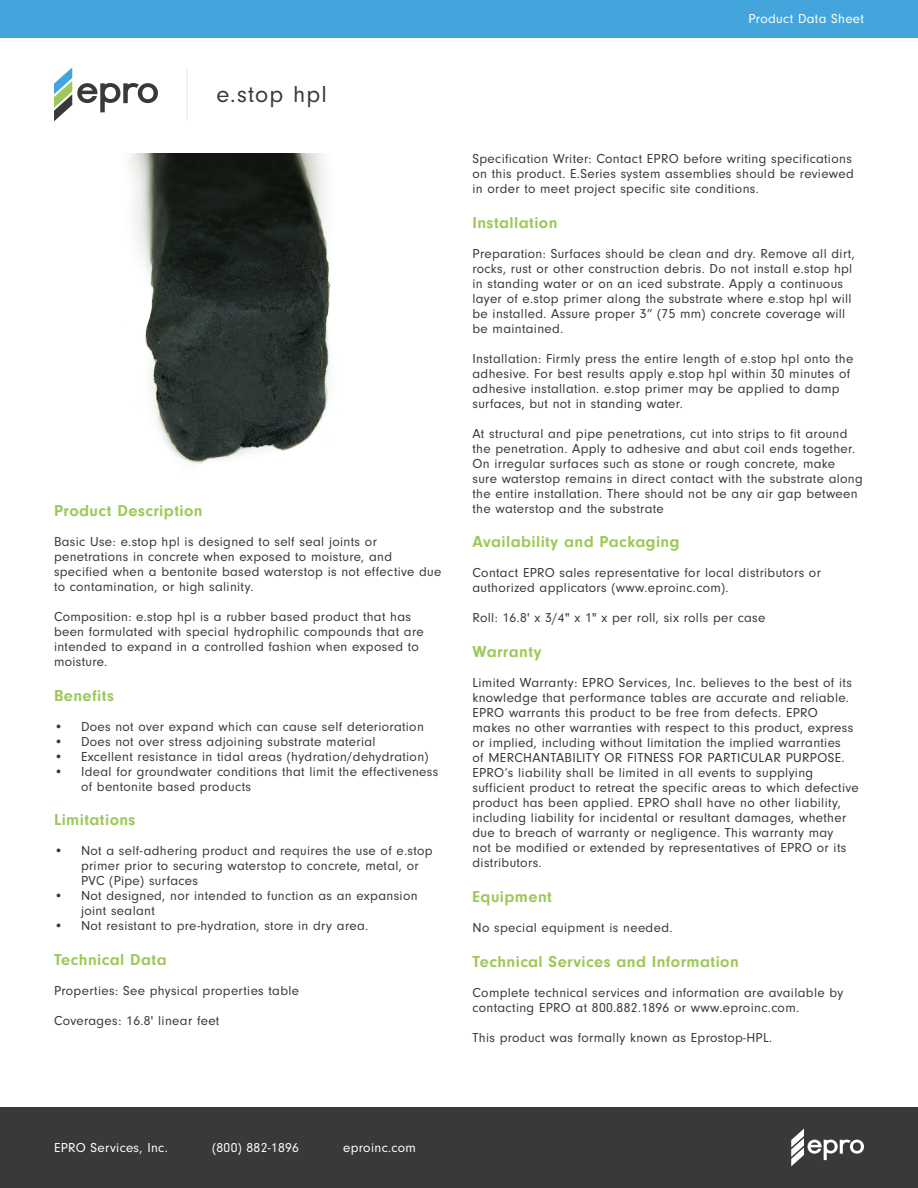
<style>
.page{position:relative;width:918px;height:1188px;background:#fff}
.page>*{position:absolute;margin:0;border:0;box-sizing:border-box;transform-origin:0 0}
.t1{font:24px "Neuzeit Gro";letter-spacing:.05em;color:#393938}
.t2{font:700 16.5px "Neuzeit Gro";letter-spacing:.025em;color:#9ec859}
.t3{font:13.5px/15px "Neuzeit Gro";letter-spacing:.025em;color:#393938}
.t4{font:13.5px "Neuzeit Gro";letter-spacing:.025em;color:#fff}
</style>
<div class="page">
<div style="left:0;top:0;width:918px;height:38px;background:#44a5dc"></div>
<svg style="left:54px;top:67px;width:104px;height:54px"></svg>
<hr style="left:186px;top:67px;width:2px;height:54px;background:#eff0f0">
<div style="left:0;top:1107px;width:918px;height:81px;background:#393938"></div>
<svg style="left:791px;top:1129px;width:73px;height:37px"></svg>
<img style="left:129px;top:154px;width:202px;height:310px">
<h1 class="t1" style="left:216px;top:82px;width:112px">e.stop hpl</h1>
<p class="t2" style="left:54px;top:501px;width:150px">Product Description</p>
<p class="t3" style="left:54px;top:534px;width:389px">Basic Use: e.stop hpl is designed to self seal joints or penetrations in concrete when exposed to moisture, and specified when a bentonite based waterstop is not effective due to contamination, or high salinity.</p>
<p class="t3" style="left:54px;top:609px;width:371px">Composition: e.stop hpl is a rubber based product that has been formulated with special hydrophilic compounds that are intended to expand in a controlled fashion when exposed to moisture.</p>
<p class="t2" style="left:54px;top:686px;width:61px">Benefits</p>
<p class="t3" style="left:54px;top:719px;width:371px">• Does not over expand which can cause self deterioration</p>
<p class="t3" style="left:54px;top:734px;width:323px">• Does not over stress adjoining substrate material</p>
<p class="t3" style="left:54px;top:749px;width:376px">• Excellent resistance in tidal areas (hydration/dehydration)</p>
<p class="t3" style="left:81px;top:764px;width:359px;text-indent:-27px">• Ideal for groundwater conditions that limit the effectiveness of bentonite based products</p>
<p class="t2" style="left:54px;top:811px;width:83px">Limitations</p>
<p class="t3" style="left:81px;top:844px;width:353px;text-indent:-27px">• Not a self-adhering product and requires the use of e.stop primer prior to securing waterstop to concrete, metal, or<br>PVC (Pipe) surfaces</p>
<p class="t3" style="left:81px;top:889px;width:338px;text-indent:-27px">• Not designed, nor intended to function as an expansion joint sealant</p>
<p class="t3" style="left:54px;top:919px;width:316px">• Not resistant to pre-hydration, store in dry area.</p>
<p class="t2" style="left:54px;top:951px;width:114px">Technical Data</p>
<p class="t3" style="left:54px;top:984px;width:247px">Properties: See physical properties table</p>
<p class="t3" style="left:54px;top:1014px;width:167px">Coverages: 16.8' linear feet</p>
<p class="t4" style="left:748px;top:12px;width:117px">Product Data Sheet</p>
<p class="t3" style="left:472px;top:151px;width:383px">Specification Writer: Contact EPRO before writing specifications on this product. E.Series system assemblies should be reviewed in order to meet project specific site conditions.</p>
<p class="t2" style="left:472px;top:213px;width:86px">Installation</p>
<p class="t3" style="left:472px;top:246px;width:384px">Preparation: Surfaces should be clean and dry. Remove all dirt, rocks, rust or other construction debris. Do not install e.stop hpl in standing water or on an iced substrate. Apply a continuous layer of e.stop primer along the substrate where e.stop hpl will be installed. Assure proper 3” (75 mm) concrete coverage will be maintained.</p>
<p class="t3" style="left:472px;top:351px;width:382px">Installation: Firmly press the entire length of e.stop hpl onto the adhesive. For best results apply e.stop hpl within 30 minutes of adhesive installation. e.stop primer may be applied to damp surfaces, but not in standing water.</p>
<p class="t3" style="left:472px;top:426px;width:392px">At structural and pipe penetrations, cut into strips to fit around the penetration. Apply to adhesive and abut coil ends together.<br>On irregular surfaces such as stone or rough concrete, make sure waterstop remains in direct contact with the substrate along the entire installation. There should not be any air gap between the waterstop and the substrate</p>
<p class="t2" style="left:472px;top:533px;width:209px">Availability and Packaging</p>
<p class="t3" style="left:472px;top:566px;width:350px">Contact EPRO sales representative for local distributors or authorized applicators (www.eproinc.com).</p>
<p class="t3" style="left:472px;top:611px;width:294px">Roll: 16.8' x 3/4" x 1" x per roll, six rolls per case</p>
<p class="t2" style="left:472px;top:643px;width:70px">Warranty</p>
<p class="t3" style="left:472px;top:676px;width:388px">Limited Warranty: EPRO Services, Inc. believes to the best of its knowledge that performance tables are accurate and reliable.<br>EPRO warrants this product to be free from defects. EPRO makes no other warranties with respect to this product, express or implied, including without limitation the implied warranties<br>of MERCHANTABILITY OR FITNESS FOR PARTICULAR PURPOSE.<br>EPRO’s liability shall be limited in all events to supplying sufficient product to retreat the specific areas to which defective product has been applied. EPRO shall have no other liability, including liability for incidental or resultant damages, whether due to breach of warranty or negligence. This warranty may<br>not be modified or extended by representatives of EPRO or its distributors.</p>
<p class="t2" style="left:472px;top:887px;width:81px">Equipment</p>
<p class="t3" style="left:472px;top:920px;width:202px">No special equipment is needed.</p>
<p class="t2" style="left:472px;top:952px;width:268px">Technical Services and Information</p>
<p class="t3" style="left:472px;top:985px;width:372px">Complete technical services and information are available by contacting EPRO at 800.882.1896 or www.eproinc.com.</p>
<p class="t3" style="left:472px;top:1030px;width:301px">This product was formally known as Eprostop-HPL.</p>
<p class="t4" style="left:54px;top:1140px;width:115px">EPRO Services, Inc.</p>
<p class="t4" style="left:212px;top:1140px;width:88px">(800) 882-1896</p>
<p class="t4" style="left:343px;top:1140px;width:74px">eproinc.com</p>
</div>
